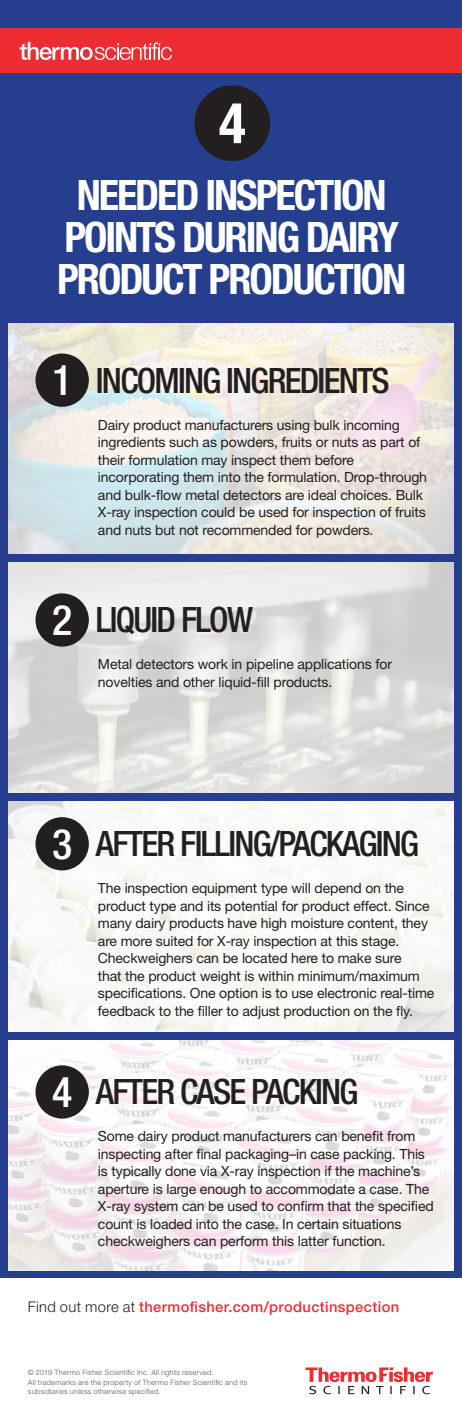
<style>
.page{position:relative;width:462px;height:1424px;background:#fff}
.page>*{position:absolute;margin:0;border:0;box-sizing:border-box;transform-origin:0 0}
.t1{font:700 condensed 56px "Helvetica Neue LT Std";color:#fff}
.t2{font:700 condensed 42px/42px "Helvetica Neue LT Std";letter-spacing:-.05em;color:#fff;text-align:center}
.t3{font:500 condensed 42px "Helvetica Neue LT Std";color:#fff}
.t4{font:500 condensed 35px "Helvetica Neue LT Std";letter-spacing:-.05em;color:#231f20}
.CTA{font:500 14.7px "Helvetica Neue LT Std";letter-spacing:.025em;color:#ee2d33}
.t5{font:14px/17.5px "Helvetica Neue LT Std";letter-spacing:-.01em;color:#231f20}
.Copyright___Tactic{font:300 7.35px/9.5px "Helvetica Neue LT Std";letter-spacing:.035em;color:#57585a}
.s1{font-weight:300;color:#231f20}
</style>
<div class="page">
<div style="left:0;top:0;width:461px;height:1278px;background:#253f8e"></div>
<img style="left:8px;top:562px;width:445px;height:231px">
<img style="left:8px;top:801px;width:445px;height:231px">
<div style="left:194px;top:85px;width:76px;height:76px;background:#231f20;border-radius:50%"></div>
<img style="left:8px;top:1040px;width:445px;height:231px">
<img style="left:8px;top:323px;width:445px;height:231px">
<div style="left:35px;top:353px;width:54px;height:54px;background:#231f20;border-radius:50%"></div>
<div style="left:35px;top:593px;width:54px;height:54px;background:#231f20;border-radius:50%"></div>
<div style="left:35px;top:817px;width:54px;height:53px;background:#231f20;border-radius:50%"></div>
<div style="left:35px;top:1065px;width:54px;height:53px;background:#231f20;border-radius:50%"></div>
<svg style="left:305px;top:1367px;width:127px;height:27px"></svg>
<div style="left:0;top:29px;width:461px;height:44px;background:#ee2d33"></div>
<svg style="left:20px;top:41px;width:152px;height:19px"></svg>
<p class="t1" style="left:218px;top:89px;width:28px">4</p>
<p class="t2" style="left:57px;top:174px;width:350px">NEEDED INSPECTION<br>POINTS DURING DAIRY<br>PRODUCT PRODUCTION</p>
<p class="t3" style="left:52px;top:355px;width:22px">1</p>
<p class="t4" style="left:96px;top:359px;width:295px">INCOMING INGREDIENTS</p>
<p class="t5" style="left:98px;top:416px;width:330px">Dairy product manufacturers using bulk incoming ingredients such as powders, fruits or nuts as part of their formulation may inspect them before incorporating them into the formulation. Drop-through and bulk-flow metal detectors are ideal choices. Bulk X-ray inspection could be used for inspection of fruits and nuts but not recommended for powders.</p>
<p class="t3" style="left:52px;top:595px;width:22px">2</p>
<p class="t4" style="left:96px;top:599px;width:158px">LIQUID FLOW</p>
<p class="t5" style="left:98px;top:655px;width:295px">Metal detectors work in pipeline applications for novelties and other liquid-fill products.</p>
<p class="t3" style="left:52px;top:819px;width:22px">3</p>
<p class="t3" style="left:52px;top:1067px;width:22px">4</p>
<p class="t4" style="left:96px;top:823px;width:324px">AFTER FILLING/PACKAGING</p>
<p class="t5" style="left:98px;top:879px;width:337px">The inspection equipment type will depend on the product type and its potential for product effect. Since many dairy products have high moisture content, they are more suited for X-ray inspection at this stage.<br>Checkweighers can be located here to make sure<br>that the product weight is within minimum/maximum specifications. One option is to use electronic real-time feedback to the filler to adjust production on the fly.</p>
<p class="t4" style="left:96px;top:1071px;width:263px">AFTER CASE PACKING</p>
<p class="t5" style="left:98px;top:1127px;width:337px">Some dairy product manufacturers can benefit from inspecting after final packaging–in case packing. This is typically done via X-ray inspection if the machine’s aperture is large enough to accommodate a case. The X-ray system can be used to confirm that the specified count is loaded into the case. In certain situations checkweighers can perform this latter function.</p>
<p class="CTA" style="left:28px;top:1298px;width:372px"><span class="s1">Find out more at</span> thermofisher.com/productinspection</p>
<p class="Copyright___Tactic" style="left:28px;top:1368px;width:221px">© 2019 Thermo Fisher Scientific Inc. All rights reserved.<br>All trademarks are the property of Thermo Fisher Scientific and its subsidiaries unless otherwise specified.</p>
</div>
